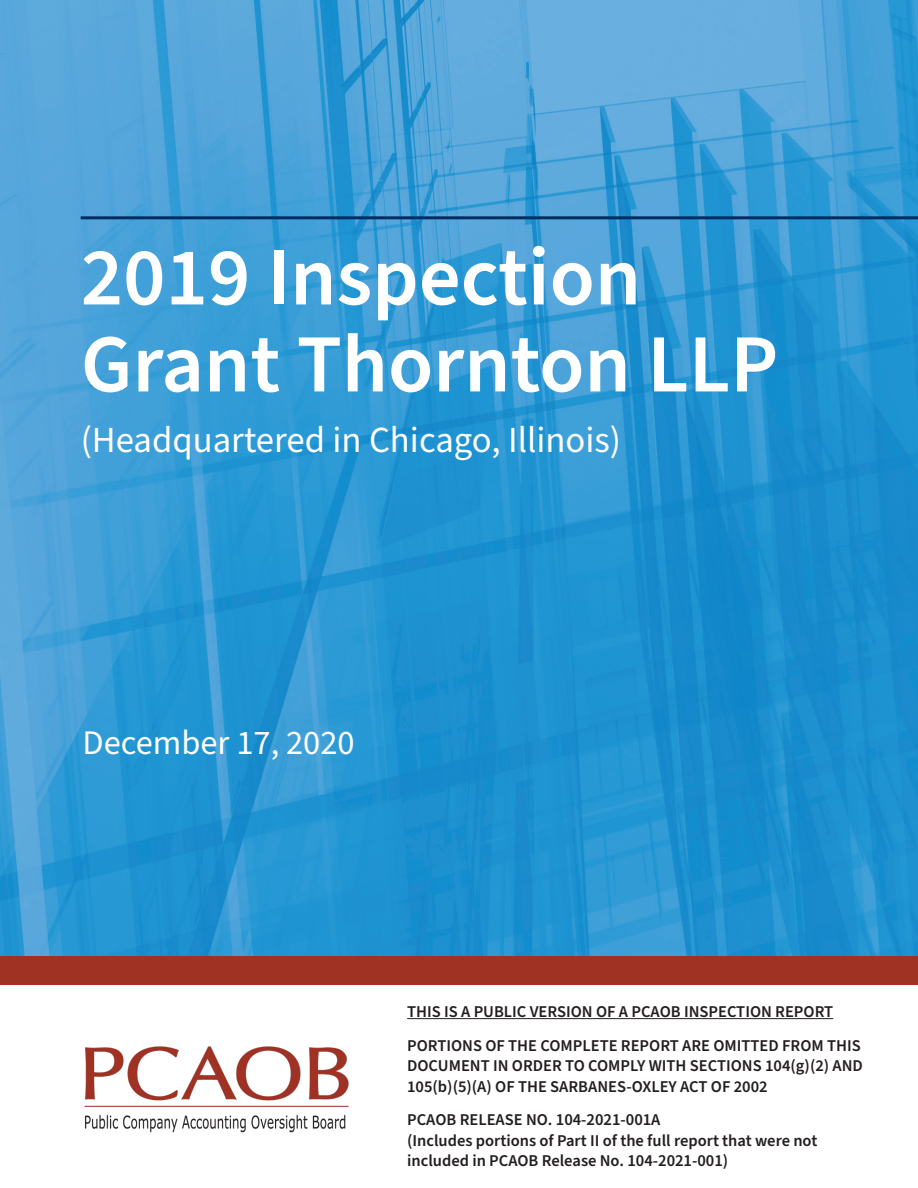
<style>
.page{position:relative;width:918px;height:1188px;background:#fff}
.page>*{position:absolute;margin:0;border:0;box-sizing:border-box;transform-origin:0 0}
.t1{font:600 82.5px/87px "Source Sans Pro";color:#fff}
.Subhead{font:36.75px "Source Sans Pro";color:#fff}
.Header_1{font:34.5px "Source Sans Pro";color:#fff}
.Body_Copy{font:600 16.5px/20.2px "Source Sans Pro";color:#231f20}
</style>
<div class="page">
<img style="left:0;top:0;width:918px;height:956px">
<img style="left:84px;top:1046px;width:265px;height:87px">
<hr style="left:81px;top:216px;width:837px;height:3px;background:#002c62">
<div style="left:0;top:956px;width:918px;height:28px;background:#a03223"></div>
<hr style="left:407px;top:1018px;width:426px;height:1px;background:#231f20">
<p class="t1" style="left:81px;top:236px;width:699px">2019 Inspection<br>Grant Thornton LLP</p>
<p class="Subhead" style="left:81px;top:415px;width:542px">(Headquartered in Chicago, Illinois)</p>
<p class="Header_1" style="left:83px;top:720px;width:274px">December 17, 2020</p>
<p class="Body_Copy" style="left:407px;top:1002px;width:428px">THIS IS A PUBLIC VERSION OF A PCAOB INSPECTION REPORT</p>
<p class="Body_Copy" style="left:407px;top:1036px;width:457px">PORTIONS OF THE COMPLETE REPORT ARE OMITTED FROM THIS<br>DOCUMENT IN ORDER TO COMPLY WITH SECTIONS 104(g)(2) AND<br>105(b)(5)(A) OF THE SARBANES-OXLEY ACT OF 2002</p>
<p class="Body_Copy" style="left:407px;top:1110px;width:412px">PCAOB RELEASE NO. 104-2021-001A<br>(Includes portions of Part II of the full report that were not included in PCAOB Release No. 104-2021-001)</p>
</div>
